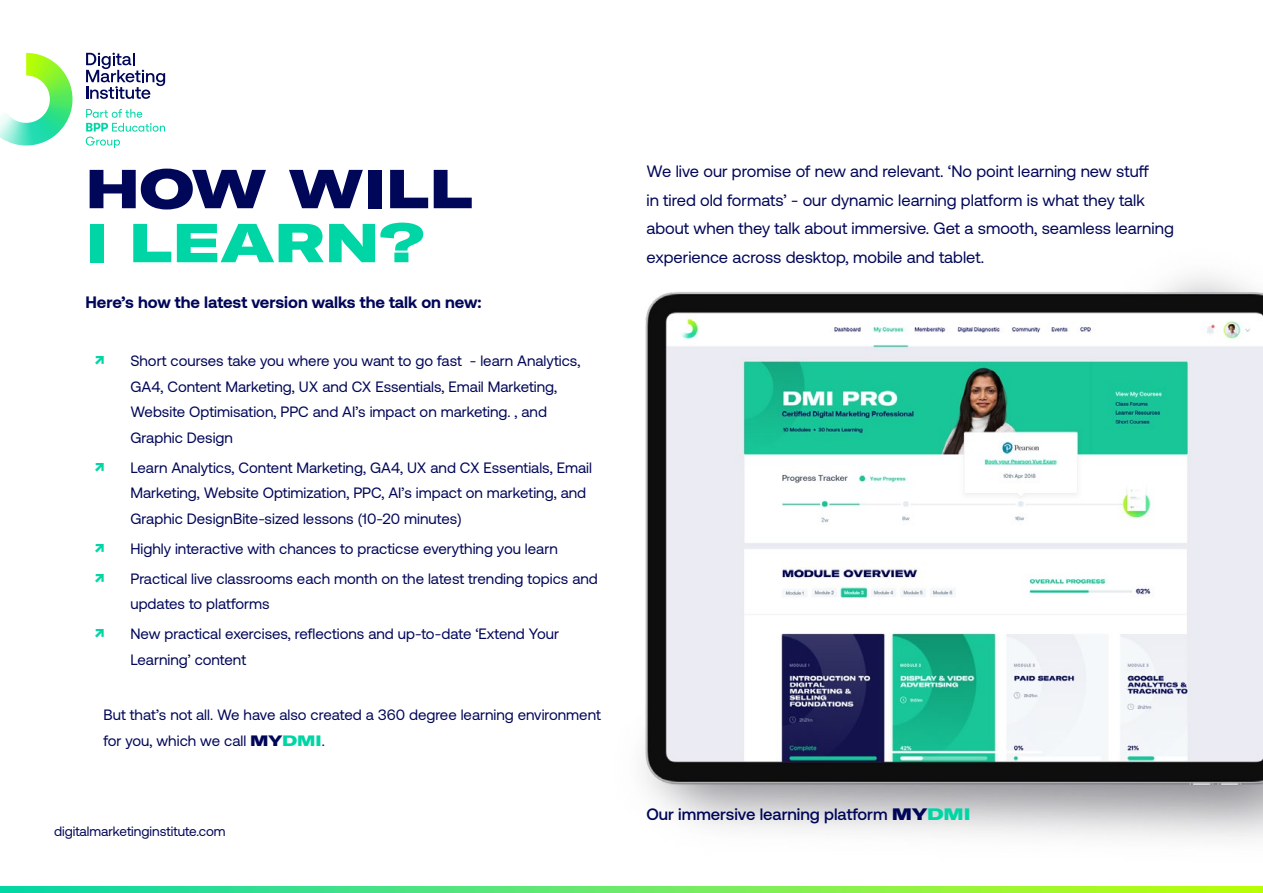
<style>
.page{position:relative;width:1263px;height:893px;background:#fff}
.page>*{position:absolute;margin:0;border:0;box-sizing:border-box;transform-origin:0 0}
.t1{font:900 expanded 54px "GT America";color:#000658}
.t2{font:900 expanded 54px "GT America";color:#00d6a5}
.t3{font:700 19.5px "Aeonik";color:#00d6a5}
.t4{font:16.5px/28.5px "Aeonik";color:#000658}
.t5{font:700 16.5px "Aeonik";color:#000658}
.t6{font:500 16.5px "Aeonik";color:#000658}
.t7{font:15px/25.5px "Aeonik";color:#000658}
.t8{font:13.5px "Aeonik";color:#000658}
.s1{font-family:"GT America";font-weight:900;font-stretch:expanded}
.s2{font-family:"GT America";font-weight:900;font-stretch:expanded;color:#00d6a5}
</style>
<div class="page">
<svg style="left:0;top:887px;width:1263px;height:6px;background:#67ea62"></svg>
<svg style="left:0;top:53px;width:73px;height:93px"></svg>
<svg style="left:86px;top:109px;width:79px;height:39px"></svg>
<svg style="left:86px;top:53px;width:79px;height:46px"></svg>
<img style="left:644px;top:276px;width:619px;height:563px">
<h1 class="t1" style="left:85px;top:154px;width:389px">HOW WILL</h1>
<h1 class="t2" style="left:85px;top:208px;width:341px">I LEARN?</h1>
<p class="t5" style="left:85px;top:292px;width:398px">Here’s how the latest version walks the talk on new:</p>
<h2 class="t3" style="left:94px;top:348px;width:12px">↗</h2>
<p class="t7" style="left:130px;top:348px;width:451px">Short courses take you where you want to go fast - learn Analytics, GA4, Content Marketing, UX and CX Essentials, Email Marketing, Website Optimisation, PPC and AI’s impact on marketing. , and Graphic Design</p>
<h2 class="t3" style="left:94px;top:455px;width:12px">↗</h2>
<p class="t7" style="left:130px;top:455px;width:463px">Learn Analytics, Content Marketing, GA4, UX and CX Essentials, Email<br>Marketing, Website Optimization, PPC, AI’s impact on marketing, and<br>Graphic DesignBite-sized lessons (10-20 minutes)</p>
<h2 class="t3" style="left:94px;top:536px;width:12px">↗</h2>
<p class="t7" style="left:130px;top:536px;width:429px">Highly interactive with chances to practicse everything you learn</p>
<h2 class="t3" style="left:94px;top:566px;width:12px">↗</h2>
<p class="t7" style="left:130px;top:566px;width:469px">Practical live classrooms each month on the latest trending topics and updates to platforms</p>
<h2 class="t3" style="left:94px;top:621px;width:12px">↗</h2>
<p class="t7" style="left:130px;top:621px;width:430px">New practical exercises, reflections and up-to-date ‘Extend Your<br>Learning’ content</p>
<p class="t7" style="left:103px;top:702px;width:499px">But that’s not all. We have also created a 360 degree learning environment for you, which we call <span class="s1">MY</span><span class="s2">DMI</span>.</p>
<p class="t8" style="left:54px;top:824px;width:173px">digitalmarketinginstitute.com</p>
<p class="t4" style="left:646px;top:157px;width:529px">We live our promise of new and relevant. ‘No point learning new stuff<br>in tired old formats’ - our dynamic learning platform is what they talk about when they talk about immersive. Get a smooth, seamless learning experience across desktop, mobile and tablet.</p>
<p class="t6" style="left:646px;top:805px;width:326px">Our immersive learning platform <span class="s1">MY</span><span class="s2">DMI</span></p>
</div>
